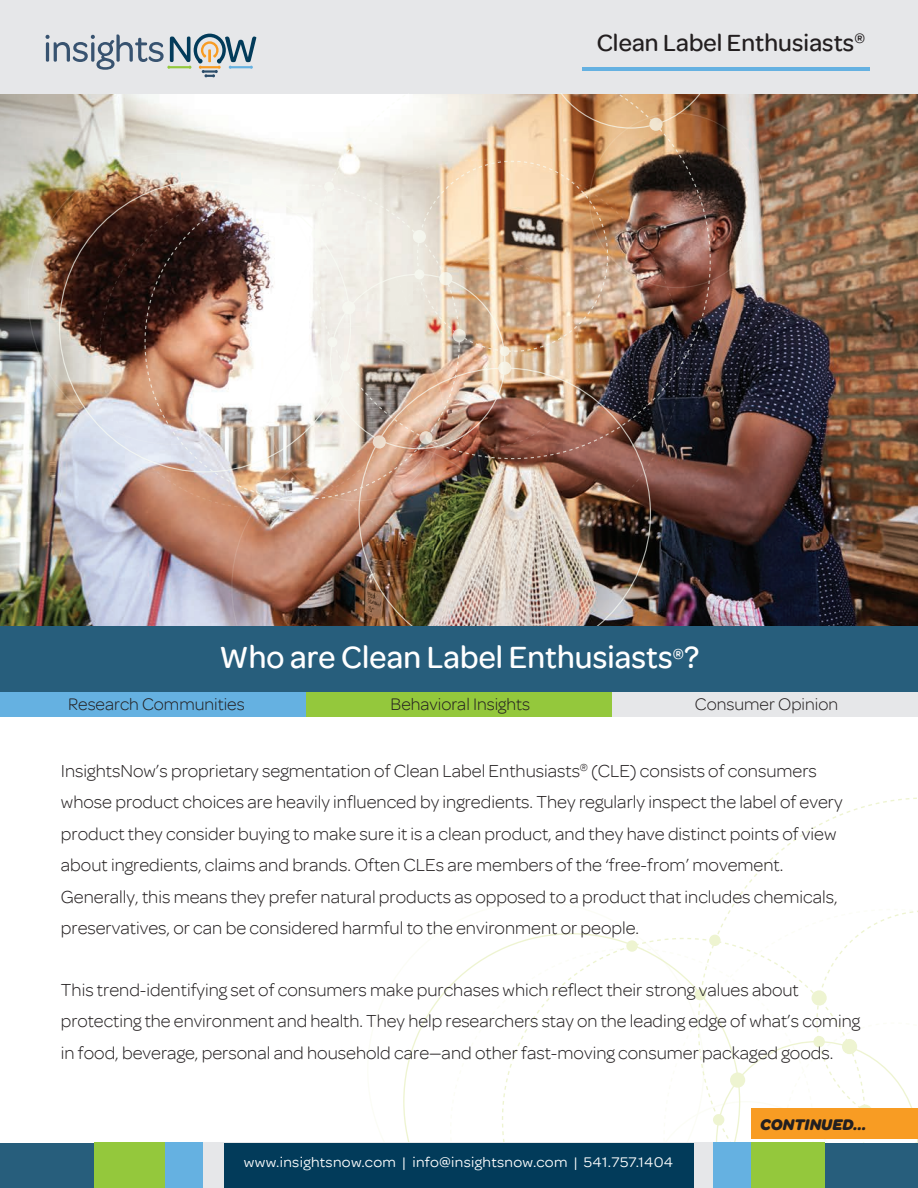
<style>
.page{position:relative;width:918px;height:1188px;background:#fff}
.page>*{position:absolute;margin:0;border:0;box-sizing:border-box;transform-origin:0 0}
.t1{font:500 33px "Omnes";letter-spacing:.005em;color:#fff;scale:.95 1}
.t2{font:500 25.2px "Omnes";letter-spacing:.005em;color:#231f20}
.t3{font:300 18.75px/31.5px "Omnes";color:#231f20}
.t4{font:300 18px "Omnes";color:#231f20}
.t5{font:italic 700 16.5px "Omnes";color:#231f20}
.t6{font:15px "Omnes";letter-spacing:.02em;color:#fff;scale:1.05 1}
</style>
<div class="page">
<svg style="left:367px;top:933px;width:275px;height:210px"></svg>
<svg style="left:642px;top:910px;width:276px;height:278px"></svg>
<div style="left:626px;top:940px;width:12px;height:12px;background:#eef4d1;border-radius:50%"></div>
<div style="left:709px;top:935px;width:12px;height:11px;background:#eef4d1;border-radius:50%"></div>
<div style="left:0;top:1143px;width:918px;height:44px;background:#275e7c"></div>
<div style="left:94px;top:1143px;width:730px;height:45px;background:#94c83c"></div>
<div style="left:166px;top:1143px;width:585px;height:45px;background:#65b1e1"></div>
<div style="left:204px;top:1143px;width:509px;height:45px;background:#e6e7e9"></div>
<div style="left:224px;top:1143px;width:470px;height:45px;background:#023b5a"></div>
<div style="left:0;top:0;width:918px;height:95px;background:#e6e7e9"></div>
<svg style="left:46px;top:34px;width:210px;height:43px"></svg>
<img style="left:0;top:95px;width:918px;height:531px">
<div style="left:0;top:626px;width:918px;height:66px;background:#275e7c"></div>
<hr style="left:582px;top:68px;width:288px;height:3px;background:#65b1e1">
<div style="left:752px;top:1108px;width:166px;height:31px;background:#f89c23"></div>
<div style="left:0;top:692px;width:306px;height:24px;background:#65b1e1"></div>
<div style="left:306px;top:692px;width:306px;height:24px;background:#94c83c"></div>
<div style="left:612px;top:692px;width:306px;height:24px;background:#e6e7e9"></div>
<img style="left:544px;top:556px;width:107px;height:70px">
<svg style="left:100px;top:445px;width:111px;height:64px;background:#cdb4ae"></svg>
<img style="left:544px;top:501px;width:137px;height:55px">
<img style="left:28px;top:153px;width:238px;height:292px">
<img style="left:266px;top:94px;width:499px;height:407px">
<img style="left:211px;top:441px;width:333px;height:185px">
<div style="left:498px;top:362px;width:13px;height:13px;background:#f5f1e3;border-radius:50%"></div>
<svg style="left:453px;top:329px;width:13px;height:13px"></svg>
<div style="left:373px;top:435px;width:13px;height:14px;background:#ebdacb;border-radius:50%"></div>
<svg style="left:419px;top:431px;width:14px;height:13px"></svg>
<div style="left:329px;top:384px;width:13px;height:13px;background:#f9fcf4;border-radius:50%"></div>
<div style="left:342px;top:301px;width:13px;height:13px;background:#f9fcf4;border-radius:50%"></div>
<div style="left:413px;top:230px;width:13px;height:13px;background:#f4f5ed;border-radius:50%"></div>
<div style="left:439px;top:272px;width:13px;height:13px;background:#f3f2e7;border-radius:50%"></div>
<div style="left:340px;top:362px;width:10px;height:9px;background:#f9fcf4;border-radius:50%"></div>
<div style="left:327px;top:337px;width:10px;height:10px;background:#f9fcf4;border-radius:50%"></div>
<div style="left:311px;top:229px;width:10px;height:10px;background:#f9fcf4;border-radius:50%"></div>
<div style="left:414px;top:269px;width:10px;height:10px;background:#f9fcf4;border-radius:50%"></div>
<svg style="left:500px;top:346px;width:10px;height:10px"></svg>
<div style="left:252px;top:187px;width:10px;height:9px;background:#f9fcf4;border-radius:50%"></div>
<div style="left:324px;top:182px;width:10px;height:10px;background:#f9fcf4;border-radius:50%"></div>
<h2 class="t2" style="left:597px;top:29px;width:270px">Clean Label Enthusiasts<sup>®</sup></h2>
<h1 class="t1" style="left:219px;top:638px;width:506px">Who are Clean Label Enthusiasts<sup>®</sup>?</h1>
<p class="t4" style="left:68px;top:694px;width:178px">Research Communities</p>
<p class="t4" style="left:391px;top:694px;width:141px">Behavioral Insights</p>
<p class="t4" style="left:695px;top:694px;width:145px">Consumer Opinion</p>
<p class="t3" style="left:61px;top:755px;width:783px">InsightsNow’s proprietary segmentation of Clean Label Enthusiasts<sup>®</sup> (CLE) consists of consumers whose product choices are heavily influenced by ingredients. They regularly inspect the label of every product they consider buying to make sure it is a clean product, and they have distinct points of view about ingredients, claims and brands. Often CLEs are members of the ‘free-from’ movement.<br>Generally, this means they prefer natural products as opposed to a product that includes chemicals, preservatives, or can be considered harmful to the environment or people.</p>
<p class="t3" style="left:61px;top:974px;width:801px">This trend-identifying set of consumers make purchases which reflect their strong values about protecting the environment and health. They help researchers stay on the leading edge of what’s coming in food, beverage, personal and household care—and other fast-moving consumer packaged goods.</p>
<p class="t6" style="left:244px;top:1154px;width:410px">www.insightsnow.com | info@insightsnow.com | 541.757.1404</p>
<p class="t5" style="left:760px;top:1112px;width:108px">CONTINUED...</p>
</div>
